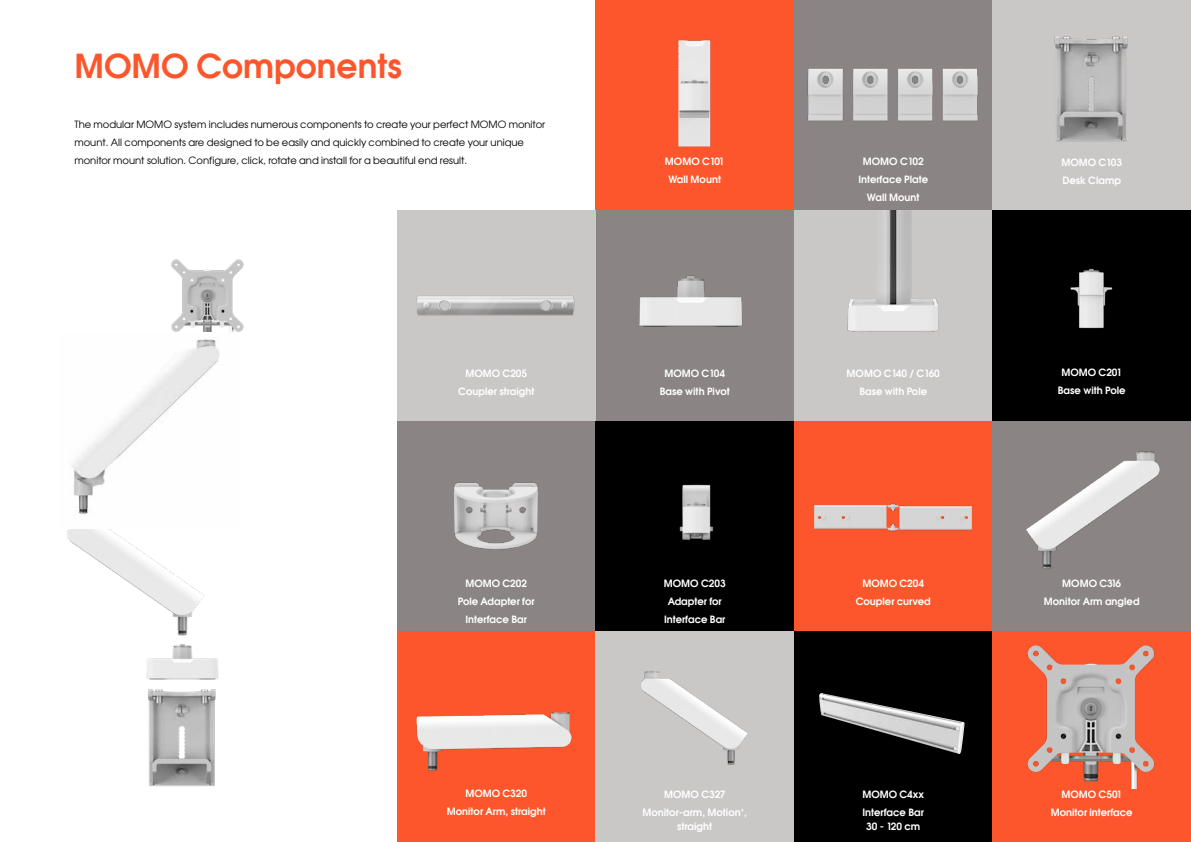
<style>
.page{position:relative;width:1191px;height:842px;background:#fff}
.page>*{position:absolute;margin:0;border:0;box-sizing:border-box;transform-origin:0 0}
.t1{font:32.9px "Avant Garde Gothic Dm ITC";color:#fd562c}
.t2{font:10px/18px "Avant Garde Gothic Dm ITC";color:#fff;text-align:center}
.t3{font:10px/17.9px "Avant Garde Gothic Bk ITC";color:#000}
</style>
<div class="page">
<div style="left:397px;top:421px;width:198px;height:210px;background:#8a8584"></div>
<div style="left:397px;top:631px;width:198px;height:211px;background:#fd562c"></div>
<div style="left:595px;top:0;width:199px;height:210px;background:#fd562c"></div>
<div style="left:595px;top:210px;width:199px;height:211px;background:#8a8584"></div>
<div style="left:595px;top:421px;width:199px;height:210px;background:#000"></div>
<div style="left:595px;top:631px;width:199px;height:211px;background:#cac7c7"></div>
<div style="left:794px;top:0;width:198px;height:210px;background:#8a8584"></div>
<div style="left:794px;top:210px;width:198px;height:211px;background:#cac7c7"></div>
<div style="left:794px;top:421px;width:198px;height:210px;background:#fd562c"></div>
<div style="left:794px;top:631px;width:198px;height:211px;background:#000"></div>
<div style="left:992px;top:0;width:199px;height:210px;background:#cac7c7"></div>
<div style="left:992px;top:210px;width:199px;height:211px;background:#000"></div>
<div style="left:992px;top:631px;width:199px;height:211px;background:#fd562c"></div>
<img style="left:819px;top:693px;width:145px;height:61px">
<img style="left:992px;top:605px;width:199px;height:183px">
<img style="left:171px;top:259px;width:73px;height:73px">
<img style="left:67px;top:529px;width:137px;height:98px">
<img style="left:71px;top:339px;width:149px;height:175px">
<img style="left:146px;top:627px;width:72px;height:43px">
<img style="left:146px;top:670px;width:73px;height:117px">
<img style="left:678px;top:39px;width:33px;height:108px">
<img style="left:807px;top:68px;width:171px;height:53px">
<img style="left:1054px;top:36px;width:74px;height:106px">
<img style="left:639px;top:275px;width:103px;height:52px">
<img style="left:847px;top:210px;width:92px;height:122px">
<img style="left:679px;top:484px;width:34px;height:56px">
<img style="left:1070px;top:268px;width:43px;height:61px">
<img style="left:454px;top:483px;width:84px;height:67px">
<img style="left:814px;top:503px;width:158px;height:29px">
<img style="left:992px;top:421px;width:199px;height:184px">
<img style="left:416px;top:712px;width:156px;height:59px">
<img style="left:641px;top:671px;width:107px;height:94px">
<div style="left:397px;top:210px;width:198px;height:211px;background:#cac7c7"></div>
<img style="left:416px;top:296px;width:159px;height:20px">
<h1 class="t1" style="left:74px;top:45px;width:329px">MOMO Components</h1>
<p class="t3" style="left:74px;top:115px;width:472px">The modular MOMO system includes numerous components to create your perfect MOMO monitor mount. All components are designed to be easily and quickly combined to create your unique monitor mount solution. Configure, click, rotate and install for a beautiful end result.</p>
<p class="t2" style="left:458px;top:364px;width:78px">MOMO C205<br>Coupler straight</p>
<p class="t2" style="left:665px;top:153px;width:61px">MOMO C101<br>Wall Mount</p>
<p class="t2" style="left:858px;top:152px;width:71px">MOMO C102<br>Interface Plate<br>Wall Mount</p>
<p class="t2" style="left:1061px;top:153px;width:62px;text-align:left">MOMO C103<br>Desk Clamp</p>
<p class="t2" style="left:659px;top:364px;width:72px">MOMO C104<br>Base with Pivot</p>
<p class="t2" style="left:846px;top:364px;width:95px">MOMO C140 / C160<br>Base with Pole</p>
<p class="t2" style="left:1057px;top:364px;width:69px">MOMO C201<br>Base with Pole</p>
<p class="t2" style="left:458px;top:575px;width:78px">MOMO C202<br>Pole Adapter for<br>Interface Bar</p>
<p class="t2" style="left:855px;top:574px;width:77px">MOMO C204<br>Coupler curved</p>
<p class="t2" style="left:1043px;top:574px;width:97px">MOMO C316<br>Monitor Arm angled</p>
<p class="t2" style="left:664px;top:574px;width:63px">MOMO C203<br>Adapter for<br>Interface Bar</p>
<p class="t2" style="left:447px;top:784px;width:100px">MOMO C320<br>Monitor Arm, straight</p>
<p class="t2" style="left:642px;top:785px;width:106px">MOMO C327<br>Monitor-arm, Motion<sup>+</sup>,</p>
<p class="t2" style="left:677px;top:817px;width:37px">straight</p>
<p class="t2" style="left:862px;top:785px;width:63px;text-align:left">MOMO C4xx<br>Interface Bar</p>
<p class="t2" style="left:866px;top:817px;width:55px">30 - 120 cm</p>
<p class="t2" style="left:1050px;top:785px;width:83px">MOMO C501<br>Monitor interface</p>
</div>
